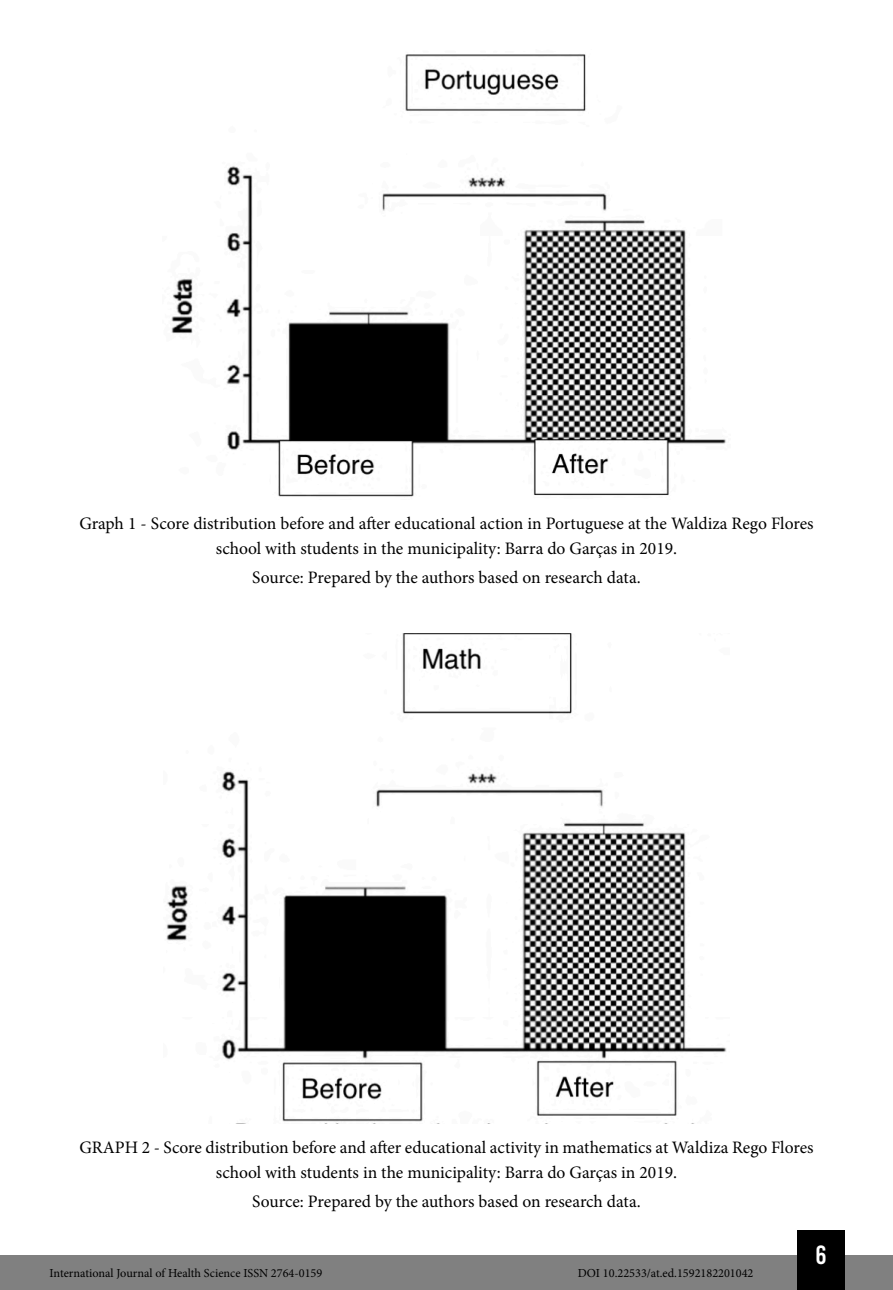
<style>
.page{position:relative;width:893px;height:1290px;background:#fff}
.page>*{position:absolute;margin:0;border:0;box-sizing:border-box;transform-origin:0 0}
.t1{font:26.25px "Bebas Kai";color:#fff}
.Info_Imagem{font:17.5px/24.5px "Minion Pro";color:#000;text-align:center}
.t2{font:12.25px "Minion Pro";color:#000}
</style>
<div class="page">
<div style="left:0;top:1255px;width:893px;height:35px;background:#808080"></div>
<div style="left:797px;top:1230px;width:48px;height:60px;background:#000"></div>
<img style="left:171px;top:54px;width:555px;height:443px">
<img style="left:166px;top:633px;width:561px;height:491px">
<p class="Info_Imagem" style="left:79px;top:512px;width:736px">Graph 1 - Score distribution before and after educational action in Portuguese at the Waldiza Rego Flores school with students in the municipality: Barra do Garças in 2019.</p>
<p class="Info_Imagem" style="left:252px;top:566px;width:390px">Source: Prepared by the authors based on research data.</p>
<p class="Info_Imagem" style="left:79px;top:1135px;width:736px">GRAPH 2 - Score distribution before and after educational activity in mathematics at Waldiza Rego Flores school with students in the municipality: Barra do Garças in 2019.</p>
<p class="Info_Imagem" style="left:252px;top:1189px;width:390px">Source: Prepared by the authors based on research data.</p>
<p class="t2" style="left:50px;top:1265px;width:274px">International Journal of Health Science ISSN 2764-0159</p>
<p class="t2" style="left:578px;top:1265px;width:177px">DOI 10.22533/at.ed.1592182201042</p>
<h1 class="t1" style="left:815px;top:1241px;width:13px">6</h1>
</div>
